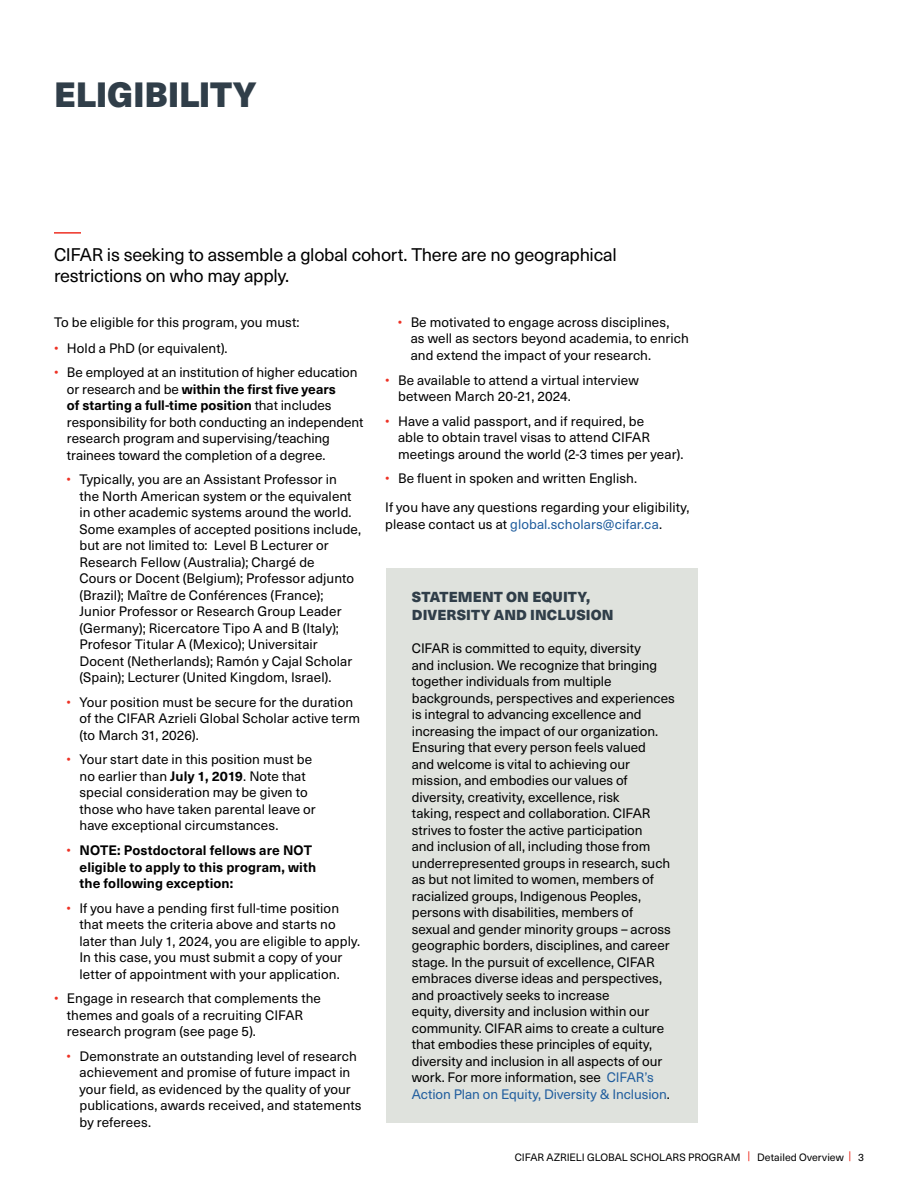
<style>
.page{position:relative;width:918px;height:1188px;background:#fff}
.page>*{position:absolute;margin:0;border:0;box-sizing:border-box;transform-origin:0 0}
.t1{font:900 34.5px "Neue Haas Unica Pro";letter-spacing:-.01em;color:#303e49}
.t2{font:18px/21px "Neue Haas Unica Pro";letter-spacing:-.02em;color:#000}
.t3{font:900 14.25px/18px "Neue Haas Unica Pro";letter-spacing:.005em;color:#303e49}
.t4{font:13.5px/16.5px "Neue Haas Unica Pro";color:#000}
.t5{font:700 13.5px/16.5px "Neue Haas Unica Pro";letter-spacing:.01em;color:#000}
.t6{font:13.5px "Neue Haas Unica Pro";letter-spacing:.005em;color:#215e9e}
.t7{font:10.5px "Neue Haas Unica Pro";letter-spacing:.005em;color:#000}
.s1{color:#ee3124}
.s2{font-weight:700}
.s3{font-weight:400;color:#ee3124}
.s4{color:#000}
.s5{color:#215e9e}
</style>
<div class="page">
<div style="left:386px;top:569px;width:311px;height:554px;background:#dfe2dd"></div>
<hr style="left:54px;top:232px;width:27px;height:2px;background:#ee3124">
<h1 class="t1" style="left:54px;top:73px;width:204px">ELIGIBILITY</h1>
<h2 class="t2" style="left:54px;top:244px;width:564px">CIFAR is seeking to assemble a global cohort. There are no geographical restrictions on who may apply.</h2>
<p class="t4" style="left:54px;top:314px;width:247px">To be eligible for this program, you must:</p>
<p class="t4" style="left:54px;top:340px;width:175px"><span class="s1">•</span> Hold a PhD (or equivalent).</p>
<p class="t4" style="left:67px;top:364px;width:298px;text-indent:-13px"><span class="s1">•</span> Be employed at an institution of higher education or research and be <span class="s2">within the first five years<br>of starting a full-time position</span> that includes responsibility for both conducting an independent research program and supervising/teaching trainees toward the completion of a degree.</p>
<p class="t4" style="left:80px;top:471px;width:283px;text-indent:-13px"><span class="s1">•</span> Typically, you are an Assistant Professor in<br>the North American system or the equivalent in other academic systems around the world.<br>Some examples of accepted positions include, but are not limited to: Level B Lecturer or Research Fellow (Australia); Chargé de<br>Cours or Docent (Belgium); Professor adjunto (Brazil); Maître de Conférences (France); Junior Professor or Research Group Leader (Germany); Ricercatore Tipo A and B (Italy); Profesor Titular A (Mexico); Universitair Docent (Netherlands); Ramón y Cajal Scholar (Spain); Lecturer (United Kingdom, Israel).</p>
<p class="t4" style="left:80px;top:694px;width:282px;text-indent:-13px"><span class="s1">•</span> Your position must be secure for the duration of the CIFAR Azrieli Global Scholar active term (to March 31, 2026).</p>
<p class="t4" style="left:80px;top:752px;width:238px;text-indent:-13px"><span class="s1">•</span> Your start date in this position must be no earlier than <span class="s2">July 1, 2019</span>. Note that special consideration may be given to those who have taken parental leave or have exceptional circumstances.</p>
<p class="t5" style="left:80px;top:842px;width:238px;text-indent:-13px"><span class="s3">•</span> NOTE: Postdoctoral fellows are NOT eligible to apply to this program, with the following exception:</p>
<p class="t4" style="left:80px;top:900px;width:282px;text-indent:-13px"><span class="s1">•</span> If you have a pending first full-time position that meets the criteria above and starts no later than July 1, 2024, you are eligible to apply.<br>In this case, you must submit a copy of your letter of appointment with your application.</p>
<p class="t4" style="left:67px;top:990px;width:256px;text-indent:-13px"><span class="s1">•</span> Engage in research that complements the themes and goals of a recruiting CIFAR research program (see page 5).</p>
<p class="t4" style="left:80px;top:1048px;width:284px;text-indent:-13px"><span class="s1">•</span> Demonstrate an outstanding level of research achievement and promise of future impact in your field, as evidenced by the quality of your publications, awards received, and statements by referees.</p>
<p class="t4" style="left:411px;top:314px;width:280px;text-indent:-13px"><span class="s1">•</span> Be motivated to engage across disciplines,<br>as well as sectors beyond academia, to enrich and extend the impact of your research.</p>
<p class="t4" style="left:398px;top:372px;width:242px;text-indent:-13px"><span class="s1">•</span> Be available to attend a virtual interview between March 20-21, 2024.</p>
<p class="t4" style="left:398px;top:413px;width:287px;text-indent:-13px"><span class="s1">•</span> Have a valid passport, and if required, be<br>able to obtain travel visas to attend CIFAR meetings around the world (2-3 times per year).</p>
<p class="t4" style="left:385px;top:464px;width:306px;line-height:29.1px"><span class="s1">•</span> Be fluent in spoken and written English.<br>If you have any questions regarding your eligibility,</p>
<p class="t6" style="left:385px;top:516px;width:278px"><span class="s4">please contact us at</span> global.scholars@cifar.ca<span class="s4">.</span></p>
<p class="t3" style="left:412px;top:588px;width:203px">STATEMENT ON EQUITY,<br>DIVERSITY AND INCLUSION</p>
<p class="t4" style="left:412px;top:640px;width:265px">CIFAR is committed to equity, diversity<br>and inclusion. We recognize that bringing together individuals from multiple backgrounds, perspectives and experiences is integral to advancing excellence and increasing the impact of our organization.<br>Ensuring that every person feels valued<br>and welcome is vital to achieving our mission, and embodies our values of diversity, creativity, excellence, risk<br>taking, respect and collaboration. CIFAR strives to foster the active participation<br>and inclusion of all, including those from underrepresented groups in research, such as but not limited to women, members of racialized groups, Indigenous Peoples, persons with disabilities, members of sexual and gender minority groups – across geographic borders, disciplines, and career stage. In the pursuit of excellence, CIFAR embraces diverse ideas and perspectives, and proactively seeks to increase<br>equity, diversity and inclusion within our community. CIFAR aims to create a culture that embodies these principles of equity, diversity and inclusion in all aspects of our work. For more information, see <span class="s5">CIFAR’s Action Plan on Equity, Diversity &amp; Inclusion</span>.</p>
<p class="t7" style="left:515px;top:1151px;width:351px">CIFAR AZRIELI GLOBAL SCHOLARS PROGRAM <span class="s1">|</span> Detailed Overview <span class="s1">|</span> 3</p>
</div>
